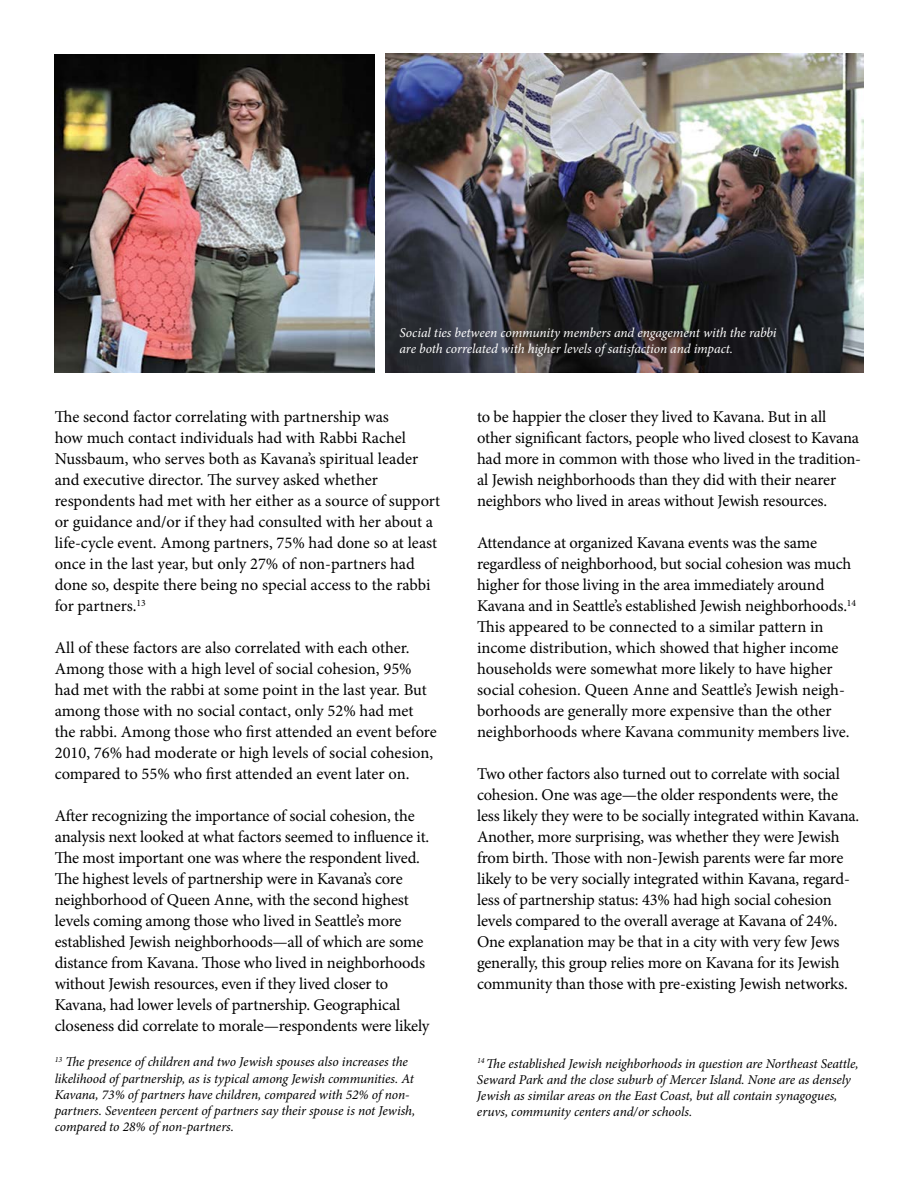
<style>
.page{position:relative;width:918px;height:1188px;background:#fff}
.page>*{position:absolute;margin:0;border:0;box-sizing:border-box;transform-origin:0 0}
.t1{font:16.5px/21px "Minion Pro";letter-spacing:-.01em;color:#000}
.t2{font:italic 13.5px/16.2px "Minion Pro";letter-spacing:-.005em;color:#000}
.t3{font:italic 13.5px/16.2px "Minion Pro";letter-spacing:-.005em;color:#fff}
</style>
<div class="page">
<img style="left:55px;top:54px;width:319px;height:318px">
<img style="left:385px;top:53px;width:479px;height:319px">
<p class="t3" style="left:400px;top:324px;width:378px">Social ties between community members and engagement with the rabbi are both correlated with higher levels of satisfaction and impact.</p>
<p class="t1" style="left:55px;top:407px;width:387px">The second factor correlating with partnership was<br>how much contact individuals had with Rabbi Rachel Nussbaum, who serves both as Kavana’s spiritual leader and executive director. The survey asked whether respondents had met with her either as a source of support or guidance and/or if they had consulted with her about a life-cycle event. Among partners, 75% had done so at least once in the last year, but only 27% of non-partners had done so, despite there being no special access to the rabbi for partners.<sup>13</sup></p>
<p class="t1" style="left:55px;top:638px;width:384px">All of these factors are also correlated with each other.<br>Among those with a high level of social cohesion, 95% had met with the rabbi at some point in the last year. But among those with no social contact, only 52% had met the rabbi. Among those who first attended an event before 2010, 76% had moderate or high levels of social cohesion, compared to 55% who first attended an event later on.</p>
<p class="t1" style="left:55px;top:806px;width:376px">After recognizing the importance of social cohesion, the analysis next looked at what factors seemed to influence it.<br>The most important one was where the respondent lived.<br>The highest levels of partnership were in Kavana’s core neighborhood of Queen Anne, with the second highest levels coming among those who lived in Seattle’s more established Jewish neighborhoods—all of which are some distance from Kavana. Those who lived in neighborhoods without Jewish resources, even if they lived closer to Kavana, had lower levels of partnership. Geographical closeness did correlate to morale—respondents were likely</p>
<p class="t1" style="left:477px;top:407px;width:386px">to be happier the closer they lived to Kavana. But in all other significant factors, people who lived closest to Kavana had more in common with those who lived in the tradition&shy;al Jewish neighborhoods than they did with their nearer neighbors who lived in areas without Jewish resources.</p>
<p class="t1" style="left:477px;top:533px;width:381px">Attendance at organized Kavana events was the same regardless of neighborhood, but social cohesion was much higher for those living in the area immediately around Kavana and in Seattle’s established Jewish neighborhoods.<sup>14<br></sup>This appeared to be connected to a similar pattern in income distribution, which showed that higher income households were somewhat more likely to have higher social cohesion. Queen Anne and Seattle’s Jewish neigh&shy;borhoods are generally more expensive than the other neighborhoods where Kavana community members live.</p>
<p class="t1" style="left:477px;top:764px;width:384px">Two other factors also turned out to correlate with social cohesion. One was age—the older respondents were, the less likely they were to be socially integrated within Kavana.<br>Another, more surprising, was whether they were Jewish from birth. Those with non-Jewish parents were far more likely to be very socially integrated within Kavana, regard&shy;less of partnership status: 43% had high social cohesion levels compared to the overall average at Kavana of 24%.<br>One explanation may be that in a city with very few Jews generally, this group relies more on Kavana for its Jewish community than those with pre-existing Jewish networks.</p>
<p class="t2" style="left:55px;top:1054px;width:362px"><sup>13</sup> The presence of children and two Jewish spouses also increases the likelihood of partnership, as is typical among Jewish communities. At Kavana, 73% of partners have children, compared with 52% of non&shy;partners. Seventeen percent of partners say their spouse is not Jewish, compared to 28% of non-partners.</p>
<p class="t2" style="left:477px;top:1055px;width:383px"><sup>14</sup> The established Jewish neighborhoods in question are Northeast Seattle, Seward Park and the close suburb of Mercer Island. None are as densely Jewish as similar areas on the East Coast, but all contain synagogues, eruvs, community centers and/or schools.</p>
</div>
